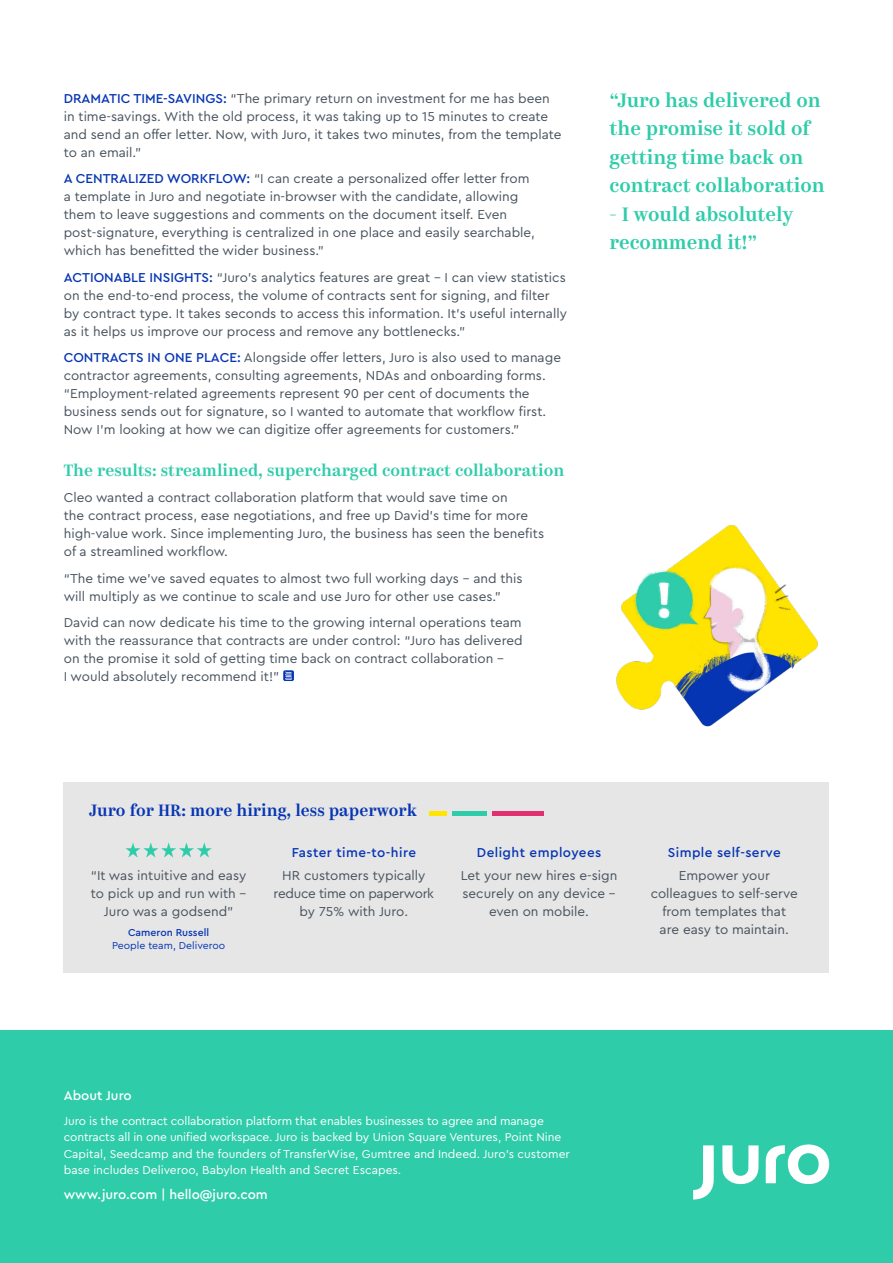
<style>
.page{position:relative;width:893px;height:1263px;background:#fff}
.page>*{position:absolute;margin:0;border:0;box-sizing:border-box;transform-origin:0 0}
.t1{font:500 19.5px/28.5px "Kazimir";color:#2fccaa}
.t2{font:500 16.5px "Kazimir";color:#2fccaa}
.t3{font:500 16.5px "Kazimir";color:#0635b3}
.t4{font:13.5px/18px "Cera Pro";color:#47525d}
.t5{font:500 13.5px "Cera Pro";letter-spacing:.03em;color:#0635b3}
.t6{font:500 13.5px "Cera Pro";color:#fff}
.t7{font:12px/16.5px "Cera Pro";letter-spacing:-.005em;color:#fff}
.t8{font:10.5px "Cera Pro";color:#0635b3}
.t9{font:500 10.5px "Cera Pro";color:#0635b3}
.s1{font-weight:500;color:#0635b3}
</style>
<div class="page">
<div style="left:0;top:1030px;width:893px;height:233px;background:#2fccaa"></div>
<svg style="left:722px;top:1145px;width:37px;height:39px"></svg>
<svg style="left:693px;top:1145px;width:21px;height:54px"></svg>
<svg style="left:766px;top:1144px;width:63px;height:40px"></svg>
<img style="left:616px;top:525px;width:202px;height:202px">
<div style="left:283px;top:670px;width:11px;height:11px;background:#0635b3;border-radius:2px"></div>
<svg style="left:285px;top:671px;width:7px;height:9px"></svg>
<div style="left:64px;top:782px;width:765px;height:191px;background:#e6e6e6"></div>
<div style="left:429px;top:811px;width:17px;height:5px;background:#ffe500"></div>
<div style="left:452px;top:811px;width:34px;height:5px;background:#2fccaa"></div>
<div style="left:492px;top:811px;width:51px;height:5px;background:#e03070"></div>
<svg style="left:126px;top:842px;width:86px;height:15px"></svg>
<p class="t4" style="left:64px;top:89px;width:499px"><span class="s1">DRAMATIC TIME-SAVINGS:</span> “The primary return on investment for me has been in time-savings. With the old process, it was taking up to 15 minutes to create and send an offer letter. Now, with Juro, it takes two minutes, from the template to an email.”</p>
<p class="t4" style="left:64px;top:169px;width:473px"><span class="s1">A CENTRALIZED WORKFLOW:</span> “I can create a personalized offer letter from a template in Juro and negotiate in-browser with the candidate, allowing them to leave suggestions and comments on the document itself. Even post-signature, everything is centralized in one place and easily searchable, which has benefitted the wider business.”</p>
<p class="t4" style="left:64px;top:268px;width:505px"><span class="s1">ACTIONABLE INSIGHTS:</span> “Juro’s analytics features are great - I can view statistics on the end-to-end process, the volume of contracts sent for signing, and filter by contract type. It takes seconds to access this information. It’s useful internally as it helps us improve our process and remove any bottlenecks.”</p>
<p class="t4" style="left:64px;top:348px;width:499px"><span class="s1">CONTRACTS IN ONE PLACE:</span> Alongside offer letters, Juro is also used to manage contractor agreements, consulting agreements, NDAs and onboarding forms. “Employment-related agreements represent 90 per cent of documents the business sends out for signature, so I wanted to automate that workflow first.<br>Now I’m looking at how we can digitize offer agreements for customers.”</p>
<p class="t2" style="left:64px;top:460px;width:502px">The results: streamlined, supercharged contract collaboration</p>
<p class="t4" style="left:64px;top:488px;width:482px">Cleo wanted a contract collaboration platform that would save time on<br>the contract process, ease negotiations, and free up David’s time for more high-value work. Since implementing Juro, the business has seen the benefits of a streamlined workflow.</p>
<p class="t4" style="left:64px;top:568px;width:460px">“The time we’ve saved equates to almost two full working days - and this will multiply as we continue to scale and use Juro for other use cases.”</p>
<p class="t4" style="left:64px;top:613px;width:460px">David can now dedicate his time to the growing internal operations team with the reassurance that contracts are under control: “Juro has delivered on the promise it sold of getting time back on contract collaboration -<br>I would absolutely recommend it!”</p>
<h1 class="t1" style="left:609px;top:86px;width:217px">“Juro has delivered on the promise it sold of getting time back on contract collaboration</h1>
<h1 class="t1" style="left:609px;top:200px;width:185px">- I would absolutely recommend it!”</h1>
<p class="t3" style="left:89px;top:800px;width:329px">Juro for HR: more hiring, less paperwork</p>
<p class="t4" style="left:91px;top:865px;width:157px;text-align:center">“It was intuitive and easy to pick up and run with -<br>Juro was a godsend”</p>
<p class="t9" style="left:128px;top:925px;width:82px">Cameron Russell</p>
<p class="t8" style="left:112px;top:938px;width:115px">People team, Deliveroo</p>
<p class="t5" style="left:292px;top:844px;width:126px">Faster time-to-hire</p>
<p class="t4" style="left:274px;top:865px;width:162px;text-align:center">HR customers typically reduce time on paperwork by 75% with Juro.</p>
<p class="t5" style="left:477px;top:844px;width:126px">Delight employees</p>
<p class="t4" style="left:461px;top:865px;width:158px;text-align:center">Let your new hires e-sign securely on any device - even on mobile.</p>
<p class="t5" style="left:668px;top:844px;width:114px">Simple self-serve</p>
<p class="t4" style="left:651px;top:865px;width:149px;text-align:center">Empower your colleagues to self-serve from templates that<br>are easy to maintain.</p>
<p class="t6" style="left:64px;top:1086px;width:70px">About Juro</p>
<p class="t7" style="left:64px;top:1112px;width:508px">Juro is the contract collaboration platform that enables businesses to agree and manage contracts all in one unified workspace. Juro is backed by Union Square Ventures, Point Nine Capital, Seedcamp and the founders of TransferWise, Gumtree and Indeed. Juro’s customer base includes Deliveroo, Babylon Health and Secret Escapes.</p>
<p class="t6" style="left:64px;top:1186px;width:206px">www.juro.com | hello@juro.com</p>
</div>
